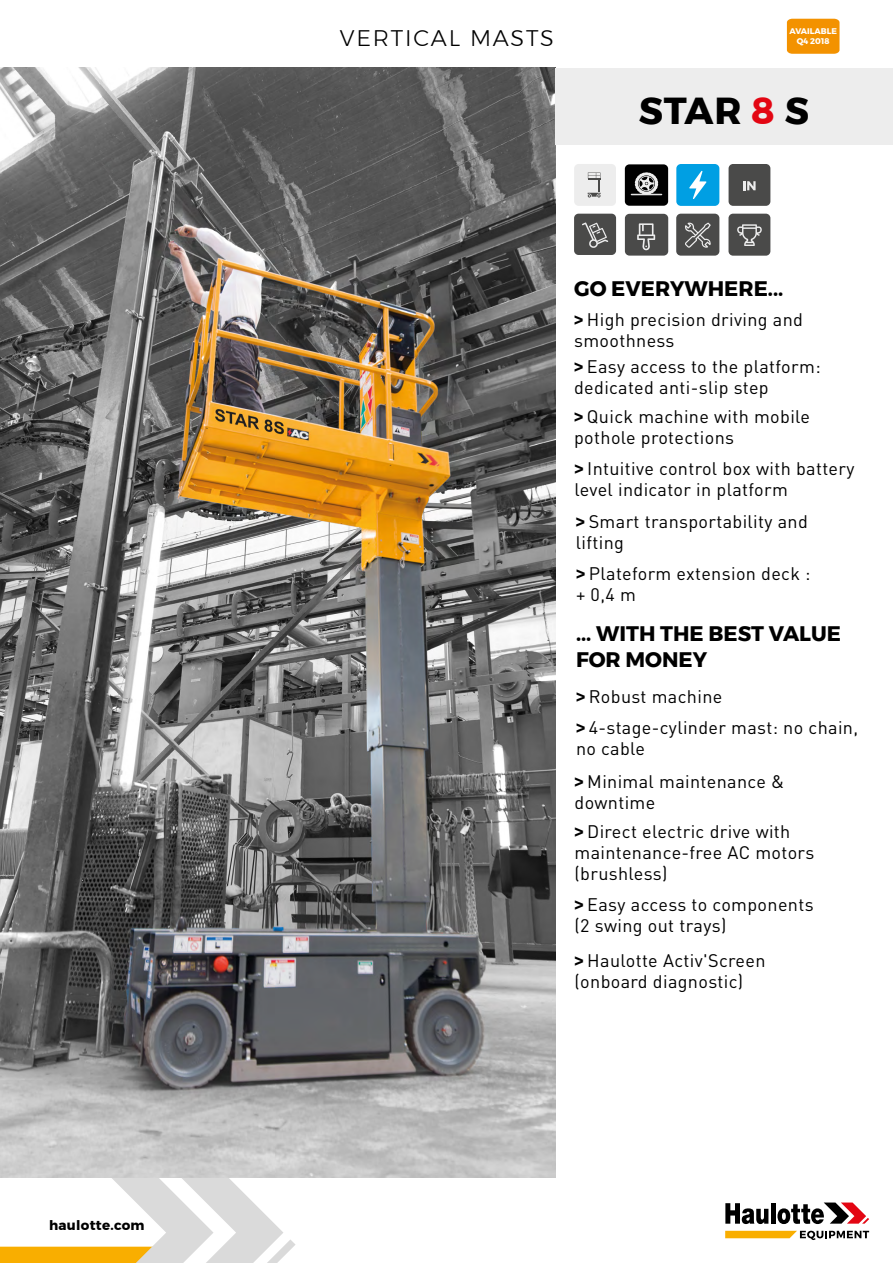
<style>
.page{position:relative;width:893px;height:1263px;background:#fff}
.page>*{position:absolute;margin:0;border:0;box-sizing:border-box;transform-origin:0 0}
.t1{font:700 37.5px "Montserrat";color:#000}
.t2{font:300 22.5px "Montserrat";letter-spacing:.08em;color:#000}
.t3{font:700 21px/25.5px "Montserrat";color:#000}
.t4{font:18px/21px "DIN";letter-spacing:.02em;color:#000}
.t5{font:700 13.5px "Montserrat";letter-spacing:.02em;color:#000}
.t6{font:700 8.25px/9.9px "Montserrat";color:#fff;text-align:center}
.s1{color:#e30613}
.s2{font-family:"Montserrat";font-weight:700}
</style>
<div class="page">
<div style="left:625px;top:164px;width:43px;height:42px;background:#000;border-radius:5px"></div>
<hr style="left:631px;top:194px;width:30px;height:1px;background:#e3e3e3">
<svg style="left:635px;top:172px;width:23px;height:22px"></svg>
<div style="left:728px;top:214px;width:42px;height:42px;background:#4a4a49;border-radius:5px"></div>
<svg style="left:737px;top:224px;width:25px;height:22px"></svg>
<div style="left:574px;top:214px;width:42px;height:41px;background:#4a4a49;border-radius:4px"></div>
<svg style="left:582px;top:222px;width:26px;height:26px"></svg>
<img style="left:0;top:68px;width:556px;height:1110px">
<div style="left:556px;top:68px;width:337px;height:77px;background:#ededed"></div>
<div style="left:676px;top:164px;width:43px;height:42px;background:#009fe3;border-radius:5px"></div>
<svg style="left:689px;top:171px;width:17px;height:28px"></svg>
<div style="left:574px;top:164px;width:42px;height:42px;background:#ededed;border-radius:4px"></div>
<svg style="left:588px;top:172px;width:13px;height:26px"></svg>
<div style="left:676px;top:214px;width:43px;height:42px;background:#4a4a49;border-radius:5px"></div>
<svg style="left:685px;top:223px;width:26px;height:25px"></svg>
<div style="left:729px;top:164px;width:41px;height:42px;background:#4a4a49;border-radius:4px"></div>
<svg style="left:743px;top:181px;width:13px;height:9px"></svg>
<div style="left:625px;top:214px;width:43px;height:41px;background:#4a4a49;border-radius:5px"></div>
<svg style="left:637px;top:223px;width:18px;height:27px"></svg>
<div style="left:787px;top:19px;width:52px;height:35px;background:#f39200"></div>
<svg style="left:725px;top:1203px;width:43px;height:21px"></svg>
<hr style="left:771px;top:1203px;width:4px;height:21px;background:#000">
<svg style="left:777px;top:1202px;width:92px;height:22px"></svg>
<svg style="left:725px;top:1231px;width:144px;height:9px"></svg>
<svg style="left:0;top:1178px;width:296px;height:85px"></svg>
<p class="t5" style="left:49px;top:1215px;width:97px">haulotte.com</p>
<p class="t2" style="left:340px;top:21px;width:216px">VERTICAL MASTS</p>
<p class="t6" style="left:789px;top:27px;width:49px">AVAILABLE<br>Q4 2018</p>
<p class="t1" style="left:639px;top:81px;width:172px">STAR <span class="s1">8</span> S</p>
<p class="t3" style="left:574px;top:276px;width:211px">GO EVERYWHERE...</p>
<p class="t4" style="left:574px;top:309px;width:230px"><span class="s2">&gt;</span> High precision driving and smoothness</p>
<p class="t4" style="left:574px;top:356px;width:248px"><span class="s2">&gt;</span> Easy access to the platform: dedicated anti-slip step</p>
<p class="t4" style="left:574px;top:406px;width:237px"><span class="s2">&gt;</span> Quick machine with mobile pothole protections</p>
<p class="t4" style="left:574px;top:457px;width:281px"><span class="s2">&gt;</span> Intuitive control box with battery level indicator in platform</p>
<p class="t4" style="left:576px;top:511px;width:233px"><span class="s2">&gt;</span> Smart transportability and lifting</p>
<p class="t4" style="left:576px;top:563px;width:236px"><span class="s2">&gt;</span> Plateform extension deck : + 0,4 m</p>
<p class="t3" style="left:576px;top:621px;width:266px">... WITH THE BEST VALUE<br>FOR MONEY</p>
<p class="t4" style="left:576px;top:685px;width:148px"><span class="s2">&gt;</span> Robust machine</p>
<p class="t4" style="left:576px;top:716px;width:284px"><span class="s2">&gt;</span> 4-stage-cylinder mast: no chain, no cable</p>
<p class="t4" style="left:574px;top:771px;width:211px"><span class="s2">&gt;</span> Minimal maintenance &amp; downtime</p>
<p class="t4" style="left:574px;top:821px;width:241px"><span class="s2">&gt;</span> Direct electric drive with maintenance-free AC motors (brushless)</p>
<p class="t4" style="left:575px;top:894px;width:241px"><span class="s2">&gt;</span> Easy access to components (2 swing out trays)</p>
<p class="t4" style="left:575px;top:949px;width:192px"><span class="s2">&gt;</span> Haulotte Activ'Screen (onboard diagnostic)</p>
</div>
